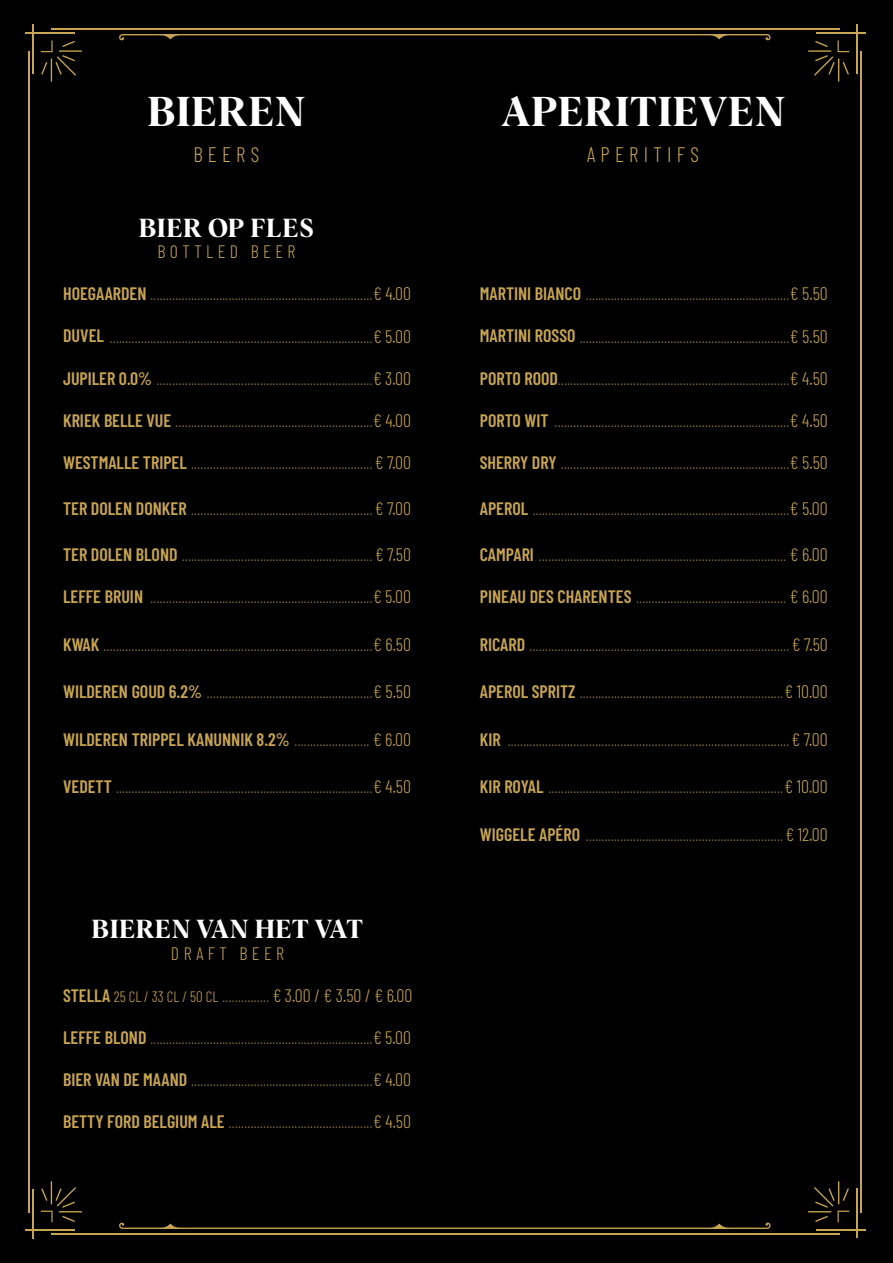
<style>
.page{position:relative;width:893px;height:1263px;background:#000}
.page>*{position:absolute;margin:0;border:0;box-sizing:border-box;transform-origin:0 0}
.t1{font:40.65px "Albra Semi";letter-spacing:.015em;color:#fff}
.t2{font:25.5px "Albra Semi";letter-spacing:.015em;color:#fff}
.t3{font:300 21px "Barlow Condensed";letter-spacing:.25em;color:#c7a451}
.t4{font:300 18px "Barlow Condensed";letter-spacing:.25em;color:#c7a451}
.t5{font:600 18px "Barlow Condensed";color:#c7a451}
.t6{font:300 12px "Barlow Condensed";color:#c7a451}
.s1{font-weight:600;font-size:18px}
.s2{font-size:18px}
.s3{font-weight:300;font-size:12px}
.s4{font-weight:300}
.s5{font-weight:600}
.s6{font-size:15px}
.s7{font-size:12px}
</style>
<div class="page">
<hr style="left:51px;top:28px;width:788px;height:1px;background:#c7a552">
<hr style="left:33px;top:25px;width:1px;height:49px;background:#c7a552">
<hr style="left:25px;top:32px;width:49px;height:2px;background:#c7a552">
<hr style="left:856px;top:24px;width:2px;height:50px;background:#c7a552">
<hr style="left:816px;top:32px;width:49px;height:1px;background:#c7a552">
<hr style="left:860px;top:51px;width:2px;height:1161px;background:#c7a552">
<hr style="left:51px;top:1233px;width:788px;height:2px;background:#c7a552">
<hr style="left:856px;top:1188px;width:2px;height:50px;background:#c7a552">
<hr style="left:816px;top:1229px;width:49px;height:1px;background:#c7a552">
<hr style="left:28px;top:51px;width:2px;height:1161px;background:#c7a552">
<hr style="left:33px;top:1189px;width:1px;height:49px;background:#c7a552">
<hr style="left:25px;top:1229px;width:49px;height:2px;background:#c7a552">
<svg style="left:41px;top:40px;width:41px;height:42px"></svg>
<svg style="left:808px;top:40px;width:41px;height:42px"></svg>
<svg style="left:808px;top:1181px;width:41px;height:41px"></svg>
<svg style="left:41px;top:1181px;width:41px;height:41px"></svg>
<svg style="left:119px;top:1223px;width:652px;height:6px"></svg>
<svg style="left:119px;top:34px;width:652px;height:6px"></svg>
<h1 class="t1" style="left:147px;top:82px;width:160px">BIEREN</h1>
<h1 class="t1" style="left:501px;top:82px;width:286px">APERITIEVEN</h1>
<h3 class="t3" style="left:193px;top:140px;width:67px">BEERS</h3>
<h3 class="t3" style="left:587px;top:140px;width:113px">APERITIFS</h3>
<h2 class="t2" style="left:139px;top:209px;width:176px">BIER OP FLES</h2>
<h3 class="t4" style="left:157px;top:239px;width:139px">BOTTLED BEER</h3>
<p class="t6" style="left:63px;top:288px;width:350px"><span class="s1">HOEGAARDEN</span> .......................................................................<span class="s2">€ 4.00</span></p>
<p class="t6" style="left:63px;top:330px;width:349px"><span class="s1">DUVEL</span> ....................................................................................<span class="s2">€ 5.00</span></p>
<p class="t6" style="left:63px;top:372px;width:349px"><span class="s1">JUPILER 0.0%</span> .....................................................................<span class="s2">€ 3.00</span></p>
<p class="t6" style="left:63px;top:414px;width:349px"><span class="s1">KRIEK BELLE VUE</span> ...............................................................<span class="s2">€ 4.00</span></p>
<p class="t6" style="left:63px;top:456px;width:349px"><span class="s1">WESTMALLE TRIPEL</span> .......................................................... <span class="s2">€ 7.00</span></p>
<p class="t6" style="left:63px;top:502px;width:349px"><span class="s1">TER DOLEN DONKER</span> .......................................................... <span class="s2">€ 7.00</span></p>
<p class="t6" style="left:63px;top:548px;width:349px"><span class="s1">TER DOLEN BLOND</span> ............................................................. <span class="s2">€ 7.50</span></p>
<p class="t6" style="left:63px;top:590px;width:349px"><span class="s1">LEFFE BRUIN</span> .......................................................................<span class="s2">€ 5.00</span></p>
<p class="t6" style="left:63px;top:638px;width:349px"><span class="s1">KWAK</span> ......................................................................................<span class="s2">€ 6.50</span></p>
<p class="t6" style="left:63px;top:685px;width:349px"><span class="s1">WILDEREN GOUD 6.2%</span> .....................................................<span class="s2">€ 5.50</span></p>
<h3 class="t5" style="left:63px;top:726px;width:349px">WILDEREN TRIPPEL KANUNNIK 8.2% <span class="s3">........................</span> <span class="s4">€ 6.00</span></h3>
<p class="t6" style="left:63px;top:780px;width:349px"><span class="s1">VEDETT</span> ..................................................................................<span class="s2">€ 4.50</span></p>
<h2 class="t2" style="left:92px;top:911px;width:273px">BIEREN VAN HET VAT</h2>
<h3 class="t4" style="left:171px;top:940px;width:115px">DRAFT BEER</h3>
<h3 class="t4" style="left:63px;top:983px;width:351px"><span class="s5">STELLA</span> <span class="s6">25 CL / 33 CL / 50 CL</span> <span class="s7">...............</span> € 3.00 / € 3.50 / € 6.00</h3>
<p class="t6" style="left:63px;top:1031px;width:349px"><span class="s1">LEFFE BLOND</span> .......................................................................<span class="s2">€ 5.00</span></p>
<p class="t6" style="left:63px;top:1073px;width:349px"><span class="s1">BIER VAN DE MAAND</span> ..........................................................<span class="s2">€ 4.00</span></p>
<p class="t6" style="left:63px;top:1115px;width:349px"><span class="s1">BETTY FORD BELGIUM ALE</span> ..............................................<span class="s2">€ 4.50</span></p>
<p class="t6" style="left:480px;top:288px;width:349px"><span class="s1">MARTINI BIANCO</span> .................................................................<span class="s2">€ 5.50</span></p>
<p class="t6" style="left:480px;top:330px;width:349px"><span class="s1">MARTINI ROSSO</span> ...................................................................<span class="s2">€ 5.50</span></p>
<p class="t6" style="left:480px;top:372px;width:349px"><span class="s1">PORTO ROOD</span>..........................................................................<span class="s2">€ 4.50</span></p>
<p class="t6" style="left:480px;top:414px;width:349px"><span class="s1">PORTO WIT</span> ...........................................................................<span class="s2">€ 4.50</span></p>
<p class="t6" style="left:480px;top:456px;width:349px"><span class="s1">SHERRY DRY</span> .........................................................................<span class="s2">€ 5.50</span></p>
<p class="t6" style="left:480px;top:502px;width:349px"><span class="s1">APEROL</span> ..................................................................................<span class="s2">€ 5.00</span></p>
<p class="t6" style="left:480px;top:548px;width:349px"><span class="s1">CAMPARI</span> ............................................................................... <span class="s2">€ 6.00</span></p>
<p class="t6" style="left:480px;top:590px;width:349px"><span class="s1">PINEAU DES CHARENTES</span> ................................................ <span class="s2">€ 6.00</span></p>
<p class="t6" style="left:480px;top:638px;width:349px"><span class="s1">RICARD</span> ................................................................................... <span class="s2">€ 7.50</span></p>
<p class="t6" style="left:480px;top:685px;width:349px"><span class="s1">APEROL SPRITZ</span> .................................................................<span class="s2">€ 10.00</span></p>
<p class="t6" style="left:480px;top:733px;width:349px"><span class="s1">KIR</span> .......................................................................................... <span class="s2">€ 7.00</span></p>
<p class="t6" style="left:480px;top:780px;width:349px"><span class="s1">KIR ROYAL</span> ...........................................................................<span class="s2">€ 10.00</span></p>
<p class="t6" style="left:480px;top:828px;width:349px"><span class="s1">WIGGELE APÉRO</span> ............................................................... <span class="s2">€ 12.00</span></p>
</div>
